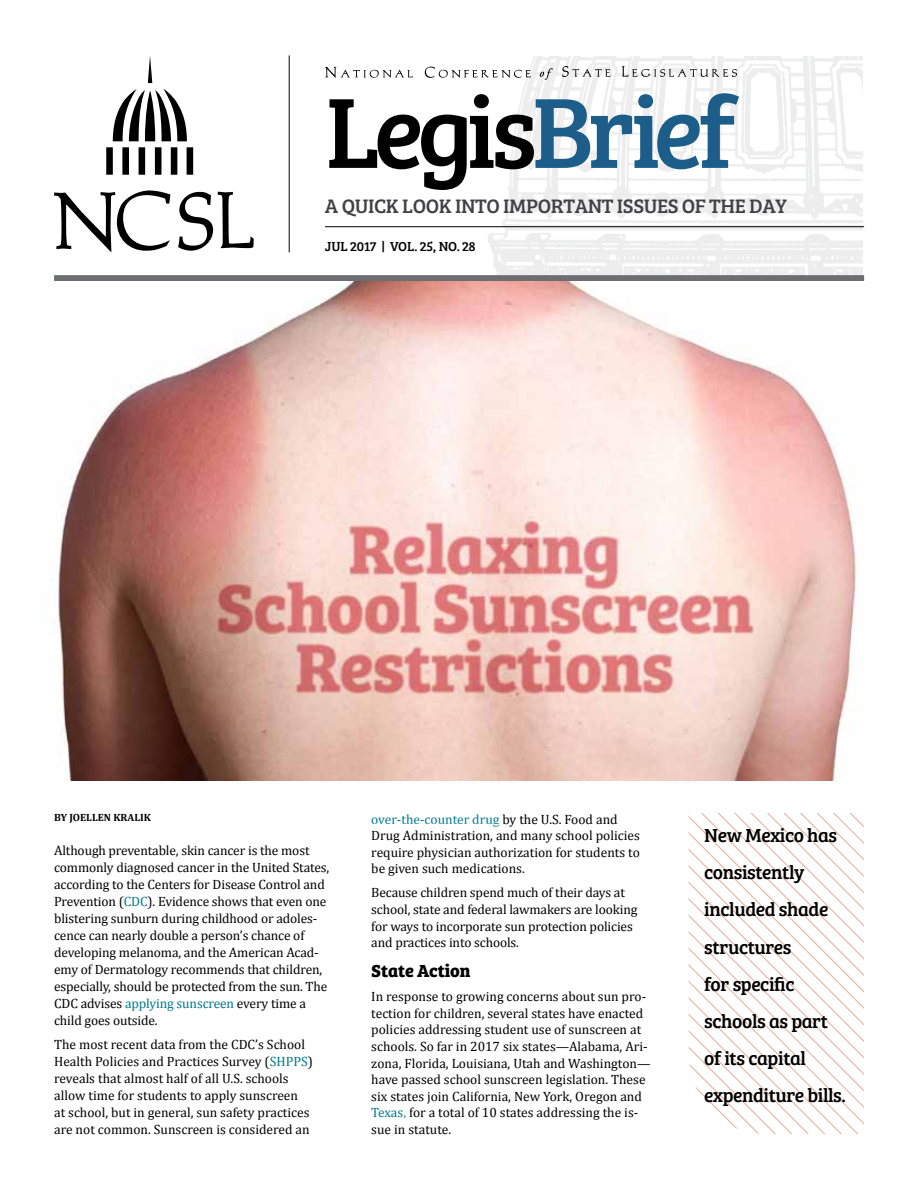
<style>
.page{position:relative;width:918px;height:1188px;background:#fff}
.page>*{position:absolute;margin:0;border:0;box-sizing:border-box;transform-origin:0 0}
.t1{font:103.2px "Bree Serif";letter-spacing:-.06em;color:#000}
.t2{font:20.25px "Bree Serif";letter-spacing:-.02em;color:#414042}
.t3{font:19.5px/37.2px "Bree Serif";letter-spacing:-.02em;color:#000}
.t4{font:700 18px "Bree Serif";letter-spacing:-.01em;color:#000}
.t5{font:13.5px/16.6px "Cambria";letter-spacing:-.01em;color:#000}
.t6{font:13.5px "Bree Serif";letter-spacing:-.01em;color:#000}
.t7{font:700 10.5px "Cambria";color:#000}
.s1{color:#1c5d89}
.s2{color:#00788c}
</style>
<div class="page">
<svg style="left:54px;top:191px;width:116px;height:61px"></svg>
<svg style="left:178px;top:192px;width:76px;height:59px"></svg>
<svg style="left:148px;top:56px;width:4px;height:27px"></svg>
<svg style="left:113px;top:89px;width:74px;height:52px"></svg>
<div style="left:171px;top:147px;width:6px;height:28px;background:#000"></div>
<div style="left:187px;top:147px;width:6px;height:28px;background:#000"></div>
<div style="left:155px;top:147px;width:6px;height:28px;background:#000"></div>
<div style="left:139px;top:147px;width:6px;height:28px;background:#000"></div>
<div style="left:122px;top:147px;width:7px;height:28px;background:#000"></div>
<div style="left:106px;top:147px;width:7px;height:28px;background:#000"></div>
<div style="left:54px;top:275px;width:810px;height:6px;background:#6d6e71"></div>
<hr style="left:325px;top:226px;width:539px;height:1px;background:#000">
<hr style="left:289px;top:56px;width:1px;height:196px;background:#000">
<svg style="left:325px;top:67px;width:88px;height:11px"></svg>
<svg style="left:425px;top:67px;width:106px;height:11px"></svg>
<svg style="left:540px;top:68px;width:13px;height:12px"></svg>
<svg style="left:562px;top:66px;width:48px;height:12px"></svg>
<svg style="left:622px;top:66px;width:115px;height:12px"></svg>
<img style="left:58px;top:281px;width:798px;height:499px">
<svg style="left:688px;top:813px;width:176px;height:321px"></svg>
<p class="t1" style="left:325px;top:55px;width:412px">Legis<span class="s1">Brief</span></p>
<p class="t2" style="left:325px;top:191px;width:463px">A QUICK LOOK INTO IMPORTANT ISSUES OF THE DAY</p>
<p class="t6" style="left:325px;top:237px;width:152px">JUL 2017 | VOL. 25, NO. 28</p>
<p class="t7" style="left:54px;top:810px;width:98px">BY JOELLEN KRALIK</p>
<p class="t5" style="left:371px;top:811px;width:270px"><span class="s2">over-the-counter drug</span> by the U.S. Food and<br>Drug Administration, and many school policies</p>
<p class="t5" style="left:54px;top:842px;width:257px">Although preventable, skin cancer is the most</p>
<p class="t5" style="left:371px;top:844px;width:270px">require physician authorization for students to</p>
<p class="t5" style="left:54px;top:859px;width:277px">commonly diagnosed cancer in the United States,</p>
<p class="t5" style="left:371px;top:860px;width:155px">be given such medications.</p>
<p class="t5" style="left:54px;top:876px;width:272px">according to the Centers for Disease Control and</p>
<p class="t5" style="left:371px;top:884px;width:255px">Because children spend much of their days at</p>
<p class="t5" style="left:54px;top:893px;width:274px">Prevention (<span class="s2">CDC</span>). Evidence shows that even one</p>
<p class="t5" style="left:371px;top:901px;width:268px">school, state and federal lawmakers are looking</p>
<p class="t5" style="left:54px;top:910px;width:265px">blistering sunburn during childhood or adoles-</p>
<p class="t5" style="left:371px;top:918px;width:263px">for ways to incorporate sun protection policies</p>
<p class="t5" style="left:54px;top:927px;width:252px">cence can nearly double a person’s chance of</p>
<p class="t5" style="left:371px;top:934px;width:149px">and practices into schools.</p>
<p class="t5" style="left:54px;top:943px;width:270px">developing melanoma, and the American Acad&shy;emy of Dermatology recommends that children,</p>
<p class="t4" style="left:371px;top:957px;width:101px">State Action</p>
<p class="t5" style="left:54px;top:978px;width:275px">especially, should be protected from the sun. The</p>
<p class="t5" style="left:54px;top:995px;width:253px">CDC advises <span class="s2">applying sunscreen</span> every time a</p>
<p class="t5" style="left:54px;top:1012px;width:105px">child goes outside.</p>
<p class="t5" style="left:371px;top:988px;width:276px">In response to growing concerns about sun pro-</p>
<p class="t5" style="left:371px;top:1005px;width:273px">tection for children, several states have enacted</p>
<p class="t5" style="left:371px;top:1021px;width:271px">policies addressing student use of sunscreen at</p>
<p class="t5" style="left:54px;top:1036px;width:252px">The most recent data from the CDC’s School</p>
<p class="t5" style="left:371px;top:1038px;width:278px">schools. So far in 2017 six states—Alabama, Ari-</p>
<p class="t5" style="left:54px;top:1053px;width:260px">Health Policies and Practices Survey (<span class="s2">SHPPS</span>)</p>
<p class="t5" style="left:371px;top:1055px;width:281px">zona, Florida, Louisiana, Utah and Washington—</p>
<p class="t5" style="left:54px;top:1070px;width:236px">reveals that almost half of all U.S. schools</p>
<p class="t5" style="left:371px;top:1071px;width:276px">have passed school sunscreen legislation. These</p>
<p class="t5" style="left:54px;top:1087px;width:245px">allow time for students to apply sunscreen</p>
<p class="t5" style="left:371px;top:1088px;width:272px">six states join California, New York, Oregon and</p>
<p class="t5" style="left:54px;top:1104px;width:257px">at school, but in general, sun safety practices</p>
<p class="t5" style="left:371px;top:1104px;width:269px"><span class="s2">Texas,</span> for a total of 10 states addressing the is-</p>
<p class="t5" style="left:54px;top:1121px;width:257px">are not common. Sunscreen is considered an</p>
<p class="t5" style="left:371px;top:1121px;width:81px">sue in statute.</p>
<h3 class="t3" style="left:704px;top:816px;width:143px">New Mexico has consistently included shade structures<br>for specific schools as part of its capital expenditure bills.</h3>
</div>
